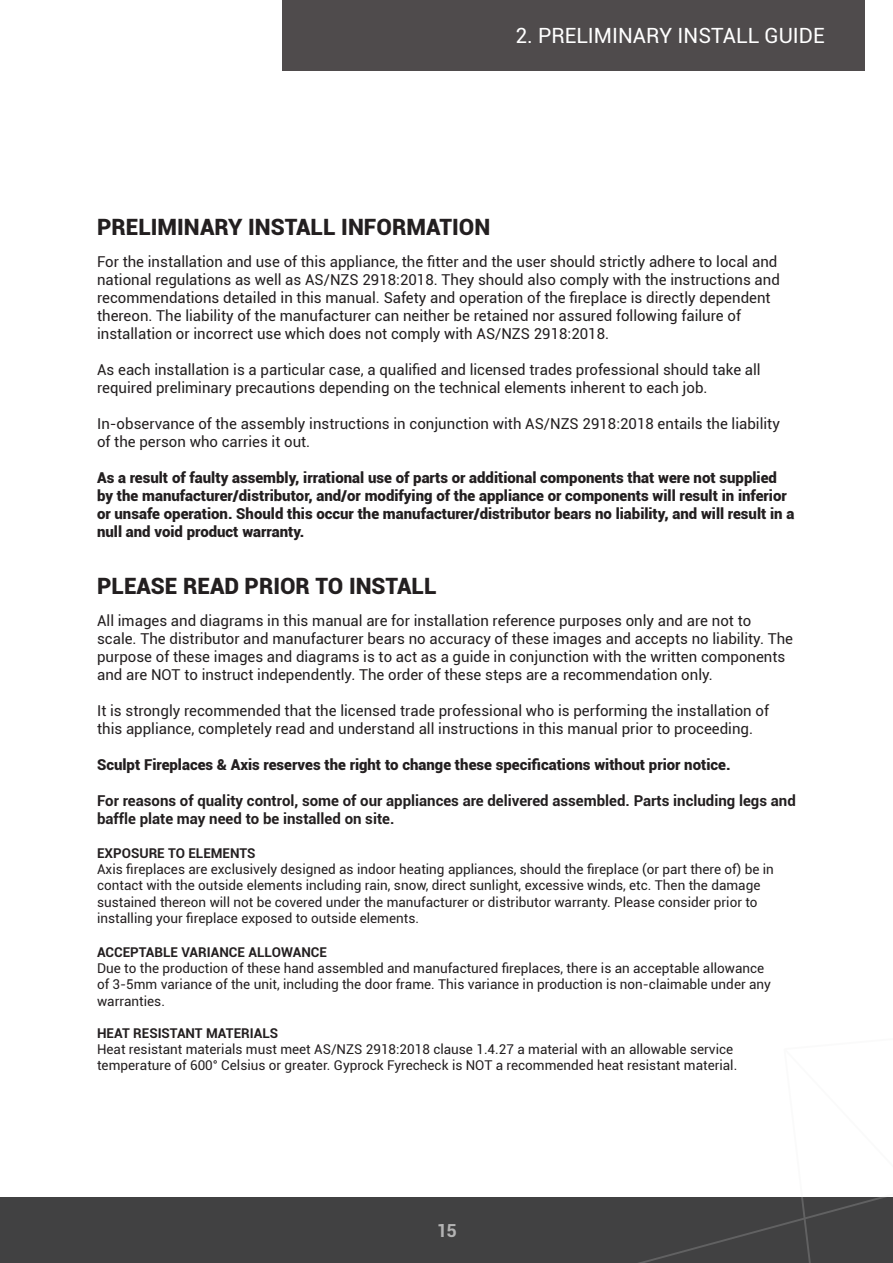
<style>
.page{position:relative;width:893px;height:1263px;background:#fff}
.page>*{position:absolute;margin:0;border:0;box-sizing:border-box;transform-origin:0 0}
.t1{font:900 22.5px "Roboto";color:#231f20}
.t2{font:21px "Roboto";color:#fff}
.t3{font:700 18px "Roboto";color:#fff}
.t4{font:15px/18px "Roboto";color:#231f20}
.t5{font:900 15px/18px "Roboto";color:#231f20}
.t6{font:700 15px/18px "Roboto";color:#231f20}
.t7{font:13.5px/16.2px "Roboto";color:#231f20}
.t8{font:700 13.5px "Roboto";color:#231f20}
</style>
<div class="page">
<div style="left:0;top:1197px;width:893px;height:66px;background:#414142"></div>
<svg style="left:638px;top:1197px;width:248px;height:66px"></svg>
<div style="left:282px;top:0;width:582px;height:71px;background:#4f4b4c"></div>
<h2 class="t2" style="left:515px;top:21px;width:36px">2. PRELIMINARY</h2>
<h2 class="t2" style="left:678px;top:21px;width:47px">IN STALL</h2>
<h2 class="t2" style="left:764px;top:21px;width:59px">GUIDE</h2>
<h1 class="t1" style="left:97px;top:211px;width:343px">Preliminary Install IN FORMATION</h1>
<p class="t4" style="left:97px;top:252px;width:684px">For the installation and use of this appliance, the fitter and the user should strictly adhere to local and national regulations as well as AS/NZS 2918:2018. They should also comply with the instructions and recommendations detailed in this manual. Safety and operation of the fireplace is directly dependent thereon. The liability of the manufacturer can neither be retained nor assured following failure of installation or incorrect use which does not comply with AS/NZS 2918:2018.</p>
<p class="t4" style="left:97px;top:360px;width:665px">As each installation is a particular case, a qualified and licensed trades professional should take all required preliminary precautions depending on the technical elements inherent to each job.</p>
<p class="t4" style="left:97px;top:414px;width:684px">I n-observance of the assembly instructions in conjunction with AS/NZS 2918:2018 entails the liability of the person who carries it out.</p>
<p class="t5" style="left:97px;top:468px;width:699px">As a result of faulty assembly, irrational use of parts or additional components that were not supplied by the manufacturer/distributor, and/or modifying of the appliance or components will result in inferior or unsafe operation. Should this occur the manufacturer/distributor bears no liability, and will result in a null and void product warranty.</p>
<h1 class="t1" style="left:97px;top:570px;width:29px">PLEASE</h1>
<h1 class="t1" style="left:183px;top:570px;width:90px">READ PRIOR</h1>
<h1 class="t1" style="left:316px;top:570px;width:47px">TO INSTALL</h1>
<p class="t4" style="left:97px;top:611px;width:698px">All images and diagrams in this manual are for installation reference purposes only and are not to scale. The distributor and manufacturer bears no accuracy of these images and accepts no liability. The purpose of these images and diagrams is to act as a guide in conjunction with the written components and are NOT</p>
<p class="t4" style="left:184px;top:665px;width:530px">to instruct independently. The order of these steps are a recommendation only.</p>
<p class="t4" style="left:97px;top:701px;width:674px">It is strongly recommended that the licensed trade professional who is performing the installation of this appliance, completely read and understand all instructions in this manual prior to proceeding.</p>
<p class="t5" style="left:97px;top:755px;width:635px">Sculpt Fireplaces &amp; Axis reserves the right to change these specifications without prior notice.</p>
<p class="t6" style="left:97px;top:791px;width:700px">For reasons of quality control, some of our appliances are delivered assembled. Parts including legs and baffle plate may need to be installed on site.</p>
<p class="t8" style="left:97px;top:844px;width:26px">EXPOSURE</p>
<p class="t8" style="left:168px;top:844px;width:30px">TO ELEMENTS</p>
<p class="t7" style="left:97px;top:861px;width:678px">Axis fireplaces are exclusively designed as indoor heating appliances, should the fireplace (or part there of) be in contact with the outside elements including rain, snow, direct sunlight, excessive winds, etc. Then the damage sustained thereon will not be covered under the manufacturer or distributor warranty. Please consider prior to installing your fireplace exposed to outside elements.</p>
<p class="t8" style="left:97px;top:943px;width:35px">ACCEPTABLE</p>
<p class="t8" style="left:181px;top:943px;width:17px">VARIAN</p>
<p class="t8" style="left:229px;top:943px;width:30px">CE ALLOWAN</p>
<p class="t8" style="left:311px;top:943px;width:16px">CE</p>
<p class="t7" style="left:97px;top:960px;width:675px">Due to the production of these hand assembled and manufactured fireplaces, there is an acceptable allowance of 3-5mm variance of the unit, including the door frame. This variance in production is non-claimable under any warranties.</p>
<p class="t8" style="left:97px;top:1024px;width:183px">heat resistant materials</p>
<p class="t7" style="left:97px;top:1041px;width:638px">Heat resistant materials must meet AS/NZS 2918:2018 clause 1.4.27 a material with an allowable service temperature of 600° Celsius or greater. Gyprock Fyrecheck is NOT</p>
<p class="t7" style="left:496px;top:1057px;width:243px">a recommended heat resistant material.</p>
<p class="t3" style="left:436px;top:1218px;width:22px">15</p>
</div>
